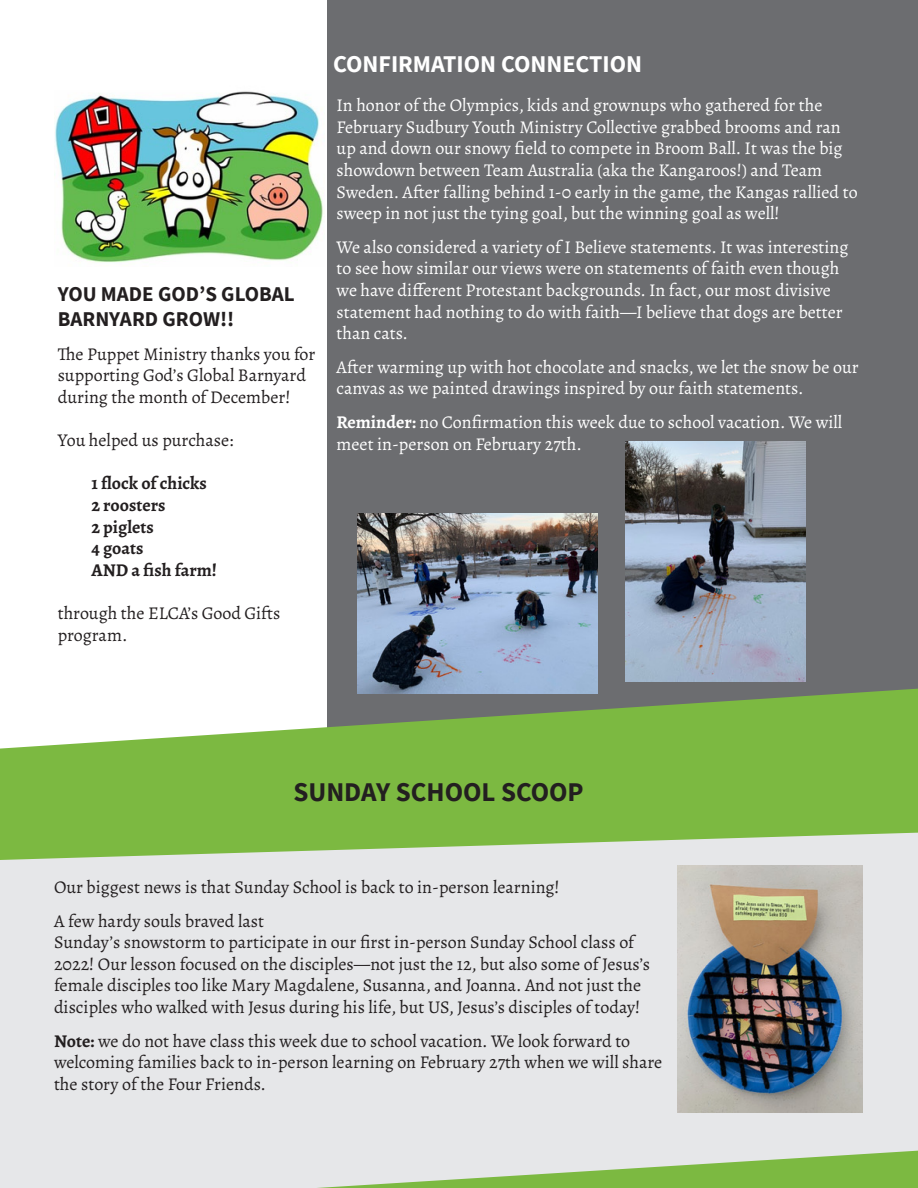
<style>
.page{position:relative;width:918px;height:1188px;background:#fff}
.page>*{position:absolute;margin:0;border:0;box-sizing:border-box;transform-origin:0 0}
.t1{font:700 27px "Source Sans Pro";color:#231f20}
.t2{font:700 24px "Source Sans Pro";color:#fff}
.t3{font:700 21px/25.2px "Source Sans Pro";color:#231f20}
.t4{font:18px/21.6px "Alegreya";color:#fff}
.t5{font:18px/21.6px "Alegreya";color:#231f20}
.t6{font:700 18px "Alegreya";color:#231f20}
.s1{font-weight:700}
</style>
<div class="page">
<div style="left:327px;top:0;width:591px;height:762px;background:#6c6d70"></div>
<div style="left:0;top:765px;width:918px;height:423px;background:#e6e7e9"></div>
<svg style="left:0;top:689px;width:918px;height:171px;fill:#7cb941"></svg>
<svg style="left:317px;top:1151px;width:601px;height:37px"></svg>
<img style="left:678px;top:865px;width:185px;height:248px">
<img style="left:626px;top:441px;width:179px;height:240px">
<img style="left:358px;top:514px;width:240px;height:179px">
<img style="left:54px;top:91px;width:270px;height:172px">
<p class="t3" style="left:58px;top:281px;width:239px">YOU MADE GOD’S GLOBAL<br>BARNYARD GROW!!</p>
<p class="t5" style="left:58px;top:343px;width:259px">The Puppet Ministry thanks you for supporting God’s Global Barnyard during the month of December!</p>
<p class="t5" style="left:58px;top:429px;width:177px">You helped us purchase:</p>
<p class="t6" style="left:92px;top:471px;width:117px">1 flock of chicks</p>
<p class="t6" style="left:92px;top:493px;width:75px">2 roosters</p>
<p class="t6" style="left:92px;top:514px;width:64px">2 piglets</p>
<p class="t6" style="left:92px;top:536px;width:53px">4 goats</p>
<p class="t6" style="left:92px;top:557px;width:127px">AND a fish farm!</p>
<p class="t5" style="left:58px;top:602px;width:224px">through the ELCA’s Good Gifts program.</p>
<p class="t2" style="left:333px;top:48px;width:311px">CONFIRMATION CONNECTION</p>
<p class="t4" style="left:337px;top:94px;width:523px">In honor of the Olympics, kids and grownups who gathered for the February Sudbury Youth Ministry Collective grabbed brooms and ran up and down our snowy field to compete in Broom Ball. It was the big showdown between Team Australia (aka the Kangaroos!) and Team Sweden. After falling behind 1-0 early in the game, the Kangas rallied to sweep in not just the tying goal, but the winning goal as well!</p>
<p class="t4" style="left:337px;top:236px;width:513px">We also considered a variety of I Believe statements. It was interesting to see how similar our views were on statements of faith even though we have different Protestant backgrounds. In fact, our most divisive statement had nothing to do with faith—I believe that dogs are better than cats.</p>
<p class="t4" style="left:337px;top:356px;width:524px">After warming up with hot chocolate and snacks, we let the snow be our canvas as we painted drawings inspired by our faith statements.</p>
<p class="t4" style="left:337px;top:411px;width:507px"><span class="s1">Reminder:</span> no Confirmation this week due to school vacation. We will meet in-person on February 27th.</p>
<p class="t1" style="left:293px;top:774px;width:292px">SUNDAY SCHOOL SCOOP</p>
<p class="t5" style="left:54px;top:876px;width:507px">Our biggest news is that Sunday School is back to in-person learning!</p>
<p class="t5" style="left:54px;top:910px;width:211px">A few hardy souls braved last</p>
<p class="t5" style="left:54px;top:931px;width:598px">Sunday’s snowstorm to participate in our first in-person Sunday School class of<br>2022! Our lesson focused on the disciples—not just the 12, but also some of Jesus’s female disciples too like Mary Magdalene, Susanna, and Joanna. And not just the</p>
<p class="t5" style="left:54px;top:996px;width:588px">disciples who walked with Jesus during his life, but US, Jesus’s disciples of today!</p>
<p class="t5" style="left:54px;top:1030px;width:578px"><span class="s1">Note:</span> we do not have class this week due to school vacation. We look forward to</p>
<p class="t5" style="left:54px;top:1051px;width:610px">welcoming families back to in-person learning on February 27th when we will share the story of the Four Friends.</p>
</div>
